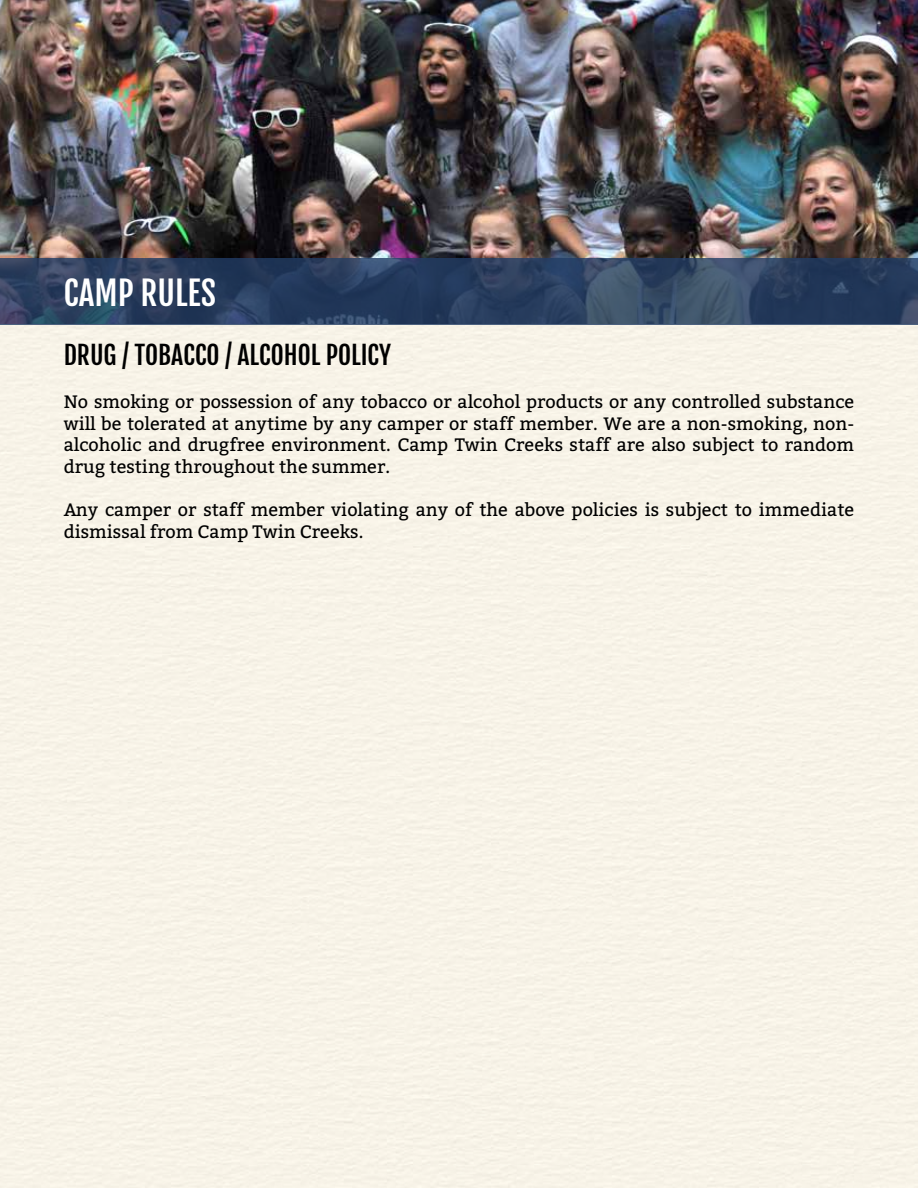
<style>
.page{position:relative;width:918px;height:1188px;background:#fff}
.page>*{position:absolute;margin:0;border:0;box-sizing:border-box;transform-origin:0 0}
.t1{font:33px "Fjalla One";color:#fff}
.t2{font:25.5px "Fjalla One";color:#000}
.t3{font:18px/21.6px "Bitter";color:#000;text-align:justify}
</style>
<div class="page">
<img style="left:0;top:0;width:918px;height:258px">
<svg style="left:0;top:258px;width:918px;height:67px;background:#2c4160"></svg>
<h1 class="t1" style="left:64px;top:273px;width:154px">CAMP RULES</h1>
<h2 class="t2" style="left:64px;top:339px;width:329px">DRUG / TOBACCO / ALCOHOL POLICY</h2>
<p class="t3" style="left:64px;top:391px;width:792px">No smoking or possession of any tobacco or alcohol products or any controlled substance will be tolerated at anytime by any camper or staff member. We are a non-smoking, non&shy;alcoholic and drugfree environment. Camp Twin Creeks staff are also subject to random drug testing throughout the summer.</p>
<p class="t3" style="left:64px;top:499px;width:792px">Any camper or staff member violating any of the above policies is subject to immediate dismissal from Camp Twin Creeks.</p>
</div>
